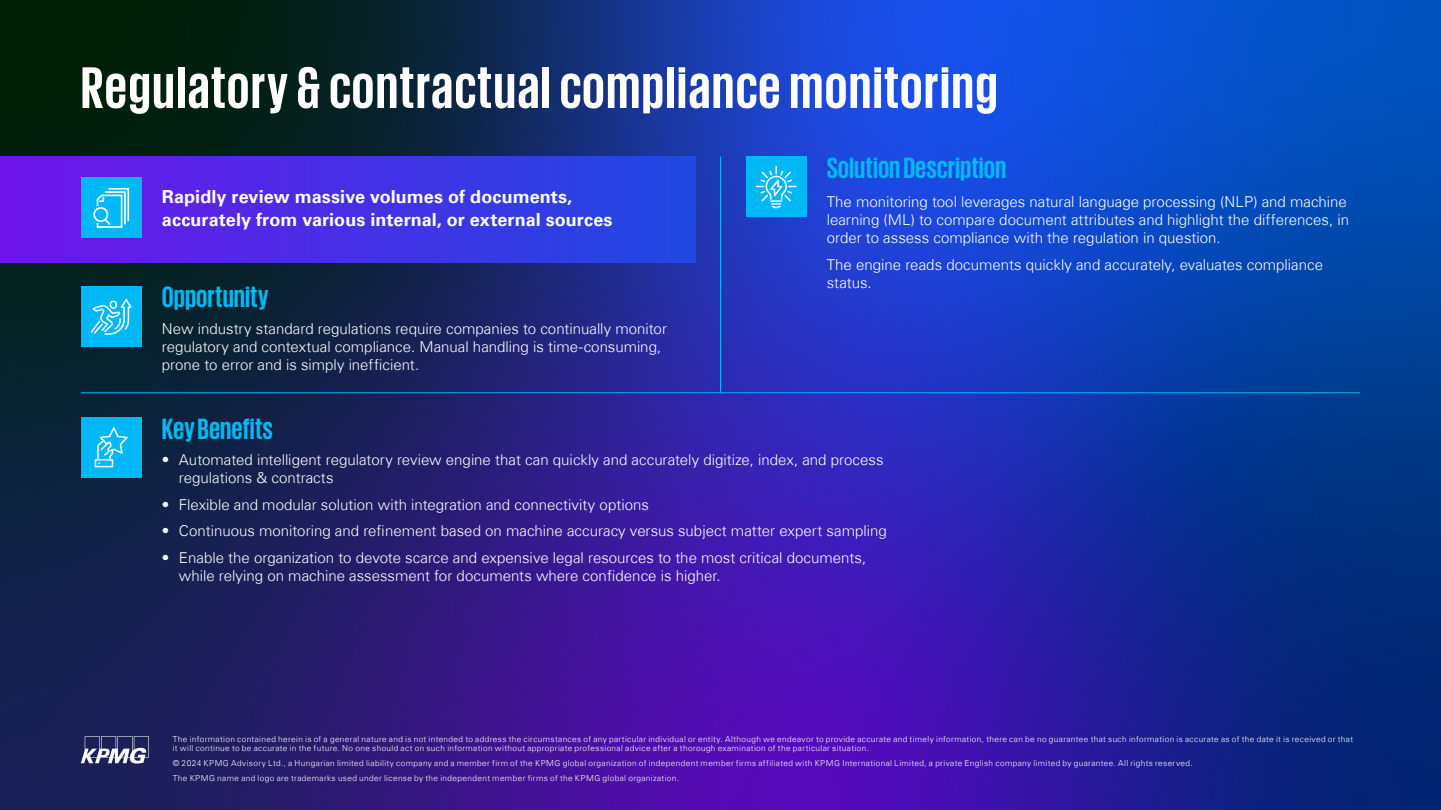
<style>
.page{position:relative;width:1441px;height:810px;background:#fff}
.page>*{position:absolute;margin:0;border:0;box-sizing:border-box;transform-origin:0 0}
.t1{font:700 60px "KPMG";letter-spacing:.025em;color:#fff}
.t2{font:700 30px "KPMG";color:#00b8f5}
.t3{font:700 18px/22.5px "Universfor KPMG";letter-spacing:.005em;color:#fff}
.t4{font:300 15px/18px "Universfor KPMG";color:#fff}
.t5{font:300 8.25px/9px "Universfor KPMG";letter-spacing:.045em;color:#fff}
</style>
<div class="page">
<img style="left:0;top:0;width:1440px;height:810px">
<hr style="left:720px;top:157px;width:1px;height:235px;background:#00b8f5">
<hr style="left:81px;top:392px;width:1278px;height:1px;background:#00b8f5">
<div style="left:0;top:157px;width:695px;height:105px;background:linear-gradient(to right,#6e17ea,#1f48e2)"></div>
<div style="left:81px;top:178px;width:61px;height:60px;background:#00b8f5"></div>
<div style="left:81px;top:286px;width:61px;height:61px;background:#00b8f5"></div>
<div style="left:745px;top:157px;width:61px;height:60px;background:#00b8f5"></div>
<div style="left:81px;top:417px;width:61px;height:61px;background:#00b8f5"></div>
<svg style="left:90px;top:299px;width:42px;height:36px"></svg>
<div style="left:110px;top:301px;width:7px;height:8px;border:2px solid #fff;border-radius:3px"></div>
<svg style="left:755px;top:165px;width:42px;height:44px"></svg>
<svg style="left:94px;top:427px;width:34px;height:41px"></svg>
<svg style="left:93px;top:187px;width:37px;height:41px"></svg>
<svg style="left:81px;top:736px;width:68px;height:28px"></svg>
<h1 class="t1" style="left:81px;top:58px;width:918px">Regulatory &amp; contractual compliance monitoring</h1>
<p class="t3" style="left:162px;top:186px;width:452px">Rapidly review massive volumes of documents, accurately from various internal, or external sources</p>
<h2 class="t2" style="left:162px;top:282px;width:108px">Opportunity</h2>
<p class="t4" style="left:162px;top:319px;width:506px">New industry standard regulations require companies to continually monitor regulatory and contextual compliance. Manual handling is time-consuming, prone to error and is simply inefficient.</p>
<h2 class="t2" style="left:162px;top:413px;width:113px">Key Benefits</h2>
<h2 class="t2" style="left:826px;top:152px;width:181px">Solution Description</h2>
<p class="t4" style="left:826px;top:193px;width:524px">The monitoring tool leverages natural language processing (NLP) and machine learning (ML) to compare document attributes and highlight the differences, in order to assess compliance with the regulation in question.</p>
<p class="t4" style="left:826px;top:256px;width:498px">The engine reads documents quickly and accurately, evaluates compliance status.</p>
<p class="t4" style="left:179px;top:451px;width:706px;text-indent:-17px">• Automated intelligent regulatory review engine that can quickly and accurately digitize, index, and process regulations &amp; contracts</p>
<p class="t4" style="left:162px;top:495px;width:488px">• Flexible and modular solution with integration and connectivity options</p>
<p class="t4" style="left:162px;top:522px;width:726px">• Continuous monitoring and refinement based on machine accuracy versus subject matter expert sampling</p>
<p class="t4" style="left:179px;top:548px;width:688px;text-indent:-17px">• Enable the organization to devote scarce and expensive legal resources to the most critical documents, while relying on machine assessment for documents where confidence is higher.</p>
<p class="t5" style="left:173px;top:735px;width:1181px">The information contained herein is of a general nature and is not intended to address the circumstances of any particular individual or entity. Although we endeavor to provide accurate and timely information, there can be no guarantee that such information is accurate as of the date it is received or that it will continue to be accurate in the future. No one should act on such information without appropriate professional advice after a thorough examination of the particular situation.</p>
<p class="t5" style="left:173px;top:756px;width:1021px;line-height:15px">© 2024 KPMG Advisory Ltd., a Hungarian limited liability company and a member firm of the KPMG global organization of independent member firms affiliated with KPMG International Limited, a private English company limited by guarantee. All rights reserved.<br>The KPMG name and logo are trademarks used under license by the independent member firms of the KPMG global organization.</p>
</div>
